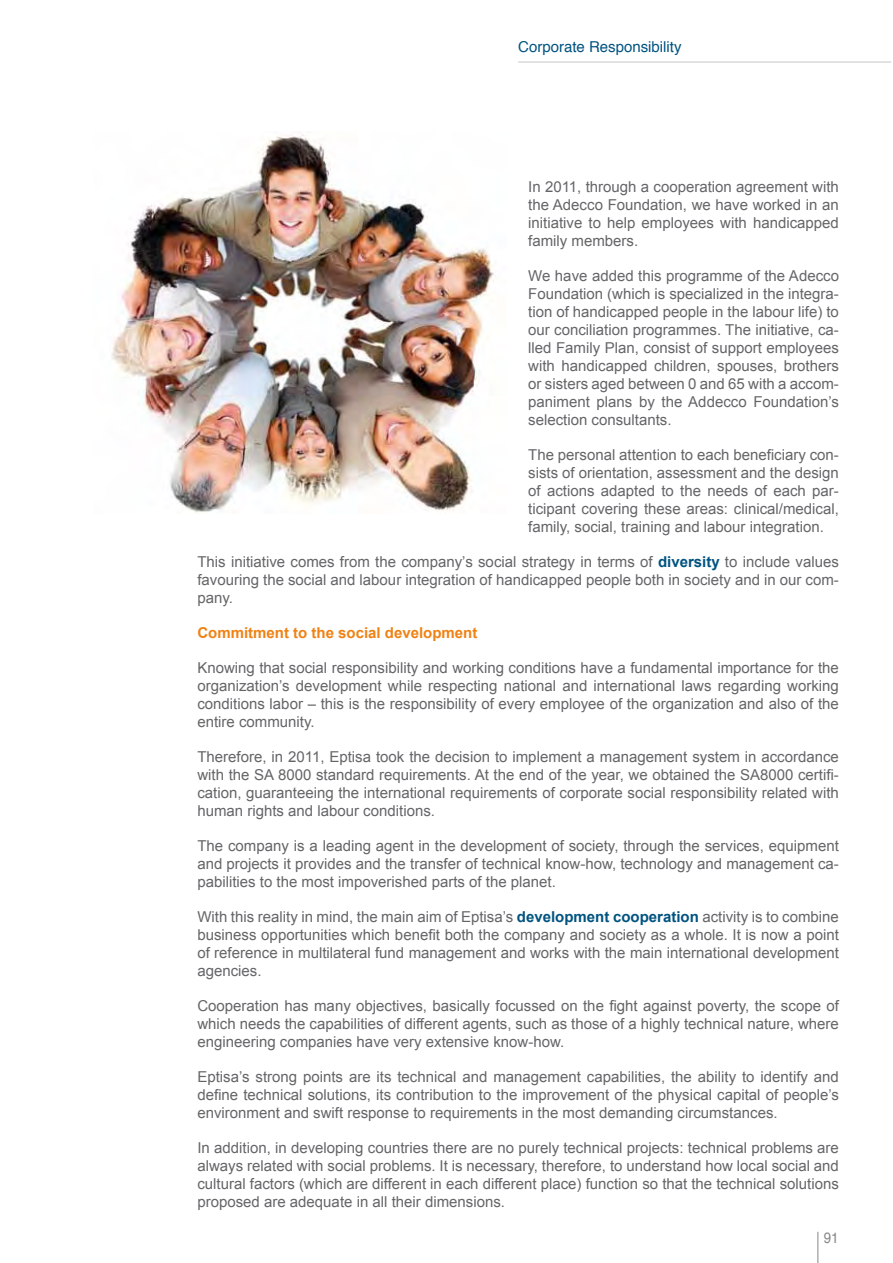
<style>
.page{position:relative;width:893px;height:1263px;background:#fff}
.page>*{position:absolute;margin:0;border:0;box-sizing:border-box;transform-origin:0 0}
.t1{font:15px/18px "Arial";color:#646567;text-align:justify}
.t2{font:700 15px "Arial";color:#ef8214}
.t3{font:15px "Helvetica";color:#005380}
.t4{font:15px "Helvetica";color:#87888a;scale:.9 1}
.s1{font-weight:700;color:#005380}
</style>
<div class="page">
<hr style="left:817px;top:1232px;width:1px;height:31px;background:#87888a">
<hr style="left:518px;top:62px;width:373px;height:1px;background:#c6c7c8">
<img style="left:111px;top:134px;width:383px;height:379px">
<p class="t3" style="left:518px;top:35px;width:165px">Corporate Responsibility</p>
<p class="t1" style="left:528px;top:178px;width:312px">In 2011, through a cooperation agreement with the Adecco Foundation, we have worked in an initiative to help employees with handicapped family members.</p>
<p class="t1" style="left:528px;top:267px;width:312px">We have added this programme of the Adecco Foundation (which is specialized in the integra&shy;tion of handicapped people in the labour life) to our conciliation programmes. The initiative, ca&shy;lled Family Plan, consist of support employees with handicapped children, spouses, brothers or sisters aged between 0 and 65 with a accom&shy;paniment plans by the Addecco Foundation’s selection consultants.</p>
<p class="t1" style="left:528px;top:446px;width:312px">The personal attention to each beneficiary con&shy;sists of orientation, assessment and the design of actions adapted to the needs of each par&shy;ticipant covering these areas: clinical/medical, family, social, training and labour integration.</p>
<p class="t1" style="left:197px;top:553px;width:643px">This initiative comes from the company’s social strategy in terms of <span class="s1">diversity</span> to include values favouring the social and labour integration of handicapped people both in society and in our com&shy;pany.</p>
<p class="t2" style="left:197px;top:623px;width:282px">Commitment to the social development</p>
<p class="t1" style="left:197px;top:659px;width:643px">Knowing that social responsibility and working conditions have a fundamental importance for the organization’s development while respecting national and international laws regarding working conditions labor – this is the responsibility of every employee of the organization and also of the entire community.</p>
<p class="t1" style="left:197px;top:748px;width:643px">Therefore, in 2011, Eptisa took the decision to implement a management system in accordance with the SA 8000 standard requirements. At the end of the year, we obtained the SA8000 certifi&shy;cation, guaranteeing the international requirements of corporate social responsibility related with human rights and labour conditions.</p>
<p class="t1" style="left:197px;top:837px;width:643px">The company is a leading agent in the development of society, through the services, equipment and projects it provides and the transfer of technical know-how, technology and management ca&shy;pabilities to the most impoverished parts of the planet.</p>
<p class="t1" style="left:197px;top:908px;width:643px">With this reality in mind, the main aim of Eptisa’s <span class="s1">development cooperation</span> activity is to combine business opportunities which benefit both the company and society as a whole. It is now a point of reference in multilateral fund management and works with the main international development agencies.</p>
<p class="t1" style="left:197px;top:997px;width:643px">Cooperation has many objectives, basically focussed on the fight against poverty, the scope of which needs the capabilities of different agents, such as those of a highly technical nature, where engineering companies have very extensive know-how.</p>
<p class="t1" style="left:197px;top:1068px;width:643px">Eptisa’s strong points are its technical and management capabilities, the ability to identify and define technical solutions, its contribution to the improvement of the physical capital of people’s environment and swift response to requirements in the most demanding circumstances.</p>
<p class="t1" style="left:197px;top:1139px;width:643px">In addition, in developing countries there are no purely technical projects: technical problems are always related with social problems. It is necessary, therefore, to understand how local social and cultural factors (which are different in each different place) function so that the technical solutions proposed are adequate in all their dimensions.</p>
<p class="t4" style="left:824px;top:1226px;width:18px">91</p>
</div>
